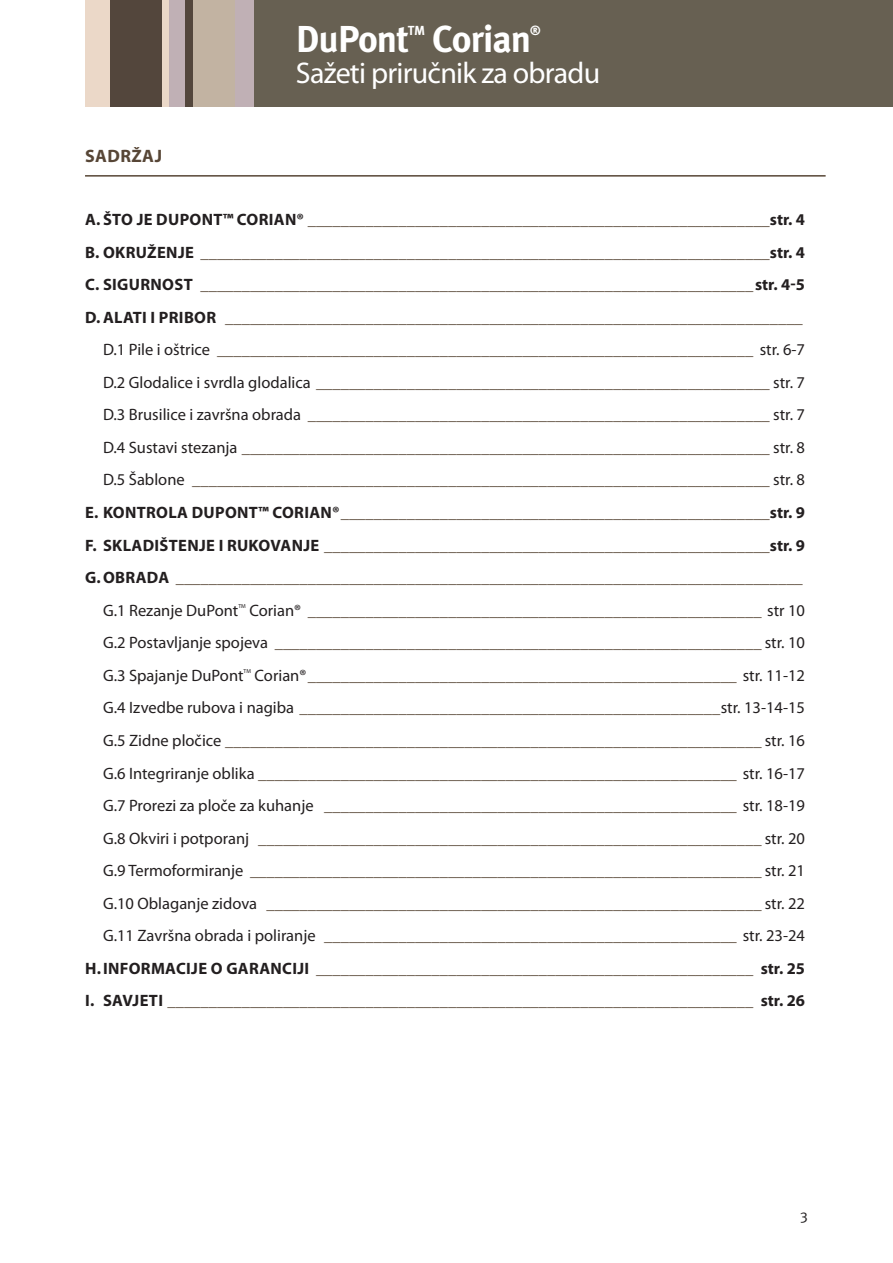
<style>
.page{position:relative;width:893px;height:1263px;background:#fff}
.page>*{position:absolute;margin:0;border:0;box-sizing:border-box;transform-origin:0 0}
.t1{font:700 37.5px "Meta Plus";letter-spacing:-.025em;color:#fff}
.t2{font:30px "Myriad Pro";letter-spacing:-.025em;color:#fff}
.t3{font:700 18px "Myriad Pro";letter-spacing:.025em;color:#574636}
.t4{font:700 16.5px/32.5px "Myriad Pro";letter-spacing:.02em;color:#574636;text-align:justify}
.t5{font:16.5px "Myriad Pro";color:#231f20}
.t6{font:700 16.5px "Myriad Pro";color:#231f20}
.t7{font:15px "Meta Normal";color:#231f20}
.t8{font:700 13.2px "Meta Plus";color:#fff}
.t9{font:5.7px "Myriad Pro";color:#231f20}
.s1{color:#231f20}
.s2{font-weight:400;color:#231f20}
</style>
<div class="page">
<div style="left:254px;top:0;width:639px;height:106px;background:#676052"></div>
<div style="left:109px;top:0;width:53px;height:106px;background:#53463c"></div>
<div style="left:184px;top:0;width:9px;height:106px;background:#53463c"></div>
<div style="left:193px;top:0;width:42px;height:106px;background:#c2b3a2"></div>
<div style="left:168px;top:0;width:16px;height:106px;background:#c0b0b5"></div>
<div style="left:235px;top:0;width:19px;height:106px;background:#c0b0b5"></div>
<div style="left:162px;top:0;width:6px;height:106px;background:#ebd8c8"></div>
<div style="left:85px;top:0;width:24px;height:106px;background:#ebd8c8"></div>
<hr style="left:85px;top:175px;width:741px;height:2px;background:#574636">
<p class="t3" style="left:85px;top:145px;width:78px">SAD RŽAJ</p>
<h1 class="t1" style="left:296px;top:17px;width:114px">DuPont</h1>
<p class="t8" style="left:408px;top:23px;width:19px">TM</p>
<h1 class="t1" style="left:432px;top:17px;width:100px">Corian</h1>
<p class="t8" style="left:530px;top:23px;width:12px">®</p>
<h2 class="t2" style="left:296px;top:55px;width:306px">Sažeti priručnik za obradu</h2>
<p class="t4" style="left:85px;top:203px;width:721px"><span class="s1">A. ŠTO JE DUPONT™ CORIAN®</span> ________________________________________________________<span class="s1">STR. 4</span></p>
<p class="t4" style="left:85px;top:235px;width:721px"><span class="s1">B. OKRUŽENJE</span> _____________________________________________________________________<span class="s1">STR. 4</span></p>
<p class="t4" style="left:85px;top:268px;width:721px"><span class="s1">C. SIGURNOST</span> ___________________________________________________________________<span class="s1">STR. 4-5</span></p>
<p class="t4" style="left:85px;top:300px;width:719px"><span class="s1">D. ALATI I P RIBOR</span> ______________________________________________________________________</p>
<p class="t4" style="left:103px;top:333px;width:703px"><span class="s2">D.1 Pile i oštrice</span> _________________________________________________________________ <span class="s2">str. 6-7</span></p>
<p class="t4" style="left:103px;top:365px;width:703px"><span class="s2">D.2 Glodalice i svrdla glodalica</span> _______________________________________________________ <span class="s2">str. 7</span></p>
<p class="t4" style="left:103px;top:398px;width:703px"><span class="s2">D.3 Brusilice i završna obrada</span> ________________________________________________________ <span class="s2">str. 7</span></p>
<p class="t4" style="left:103px;top:430px;width:703px"><span class="s2">D.4 Sustavi stezanja</span> ________________________________________________________________ <span class="s2">str. 8</span></p>
<p class="t4" style="left:103px;top:463px;width:703px"><span class="s2">D.5 Šablone</span> ______________________________________________________________________ <span class="s2">str. 8</span></p>
<p class="t4" style="left:85px;top:496px;width:721px"><span class="s1">E. KONTROLA DUPONT™ CORIAN®</span>____________________________________________________<span class="s1">STR. 9</span></p>
<p class="t4" style="left:85px;top:528px;width:721px"><span class="s1">F. SKLAD IŠTENJE I RUKOVANJE</span> ______________________________________________________<span class="s1">STR. 9</span></p>
<p class="t6" style="left:85px;top:567px;width:55px">G. OB RADA</p>
<p class="t4" style="left:176px;top:561px;width:628px">____________________________________________________________________________</p>
<p class="t5" style="left:103px;top:600px;width:137px">G.1 Rezanje DuPont</p>
<p class="t9" style="left:238px;top:603px;width:9px">TM</p>
<p class="t4" style="left:103px;top:593px;width:703px;text-indent:146px"><span class="s2">Corian®</span> _______________________________________________________ <span class="s2">str 10<br>G.2 Postavljanje spojeva</span> ___________________________________________________________ <span class="s2">str. 10<br>G.3 Spajanje DuPont</span></p>
<p class="t9" style="left:244px;top:668px;width:9px">TM</p>
<p class="t4" style="left:85px;top:658px;width:721px;text-align:right"><span class="s2">Corian®</span>____________________________________________________ <span class="s2">str. 11-12<br>G.4 Izvedbe rubova i nagiba</span> ___________________________________________________<span class="s2">str. 13-14-15<br>G.5 Zidne pločice</span> _________________________________________________________________ <span class="s2">str. 16<br>G.6 Integriranje oblika</span> __________________________________________________________ <span class="s2">str. 16-17<br>G.7 Prorezi za ploče za kuhanje</span> __________________________________________________ <span class="s2">str. 18-19<br>G.8 Okviri i potporanj</span> _____________________________________________________________ <span class="s2">str. 20<br>G.9 Termoformiranje</span> ______________________________________________________________ <span class="s2">str. 21<br>G.10 Oblaganje zidova</span> ____________________________________________________________ <span class="s2">str. 22<br>G.11 Završna obrada i poliranje</span> __________________________________________________ <span class="s2">str. 23-24<br></span><span class="s1">H. INFORMAC IJE O GARANC IJI</span> _____________________________________________________ <span class="s1">STR. 25<br>I. SAVJETI</span> _______________________________________________________________________ <span class="s1">STR. 26</span></p>
<p class="t7" style="left:800px;top:1206px;width:9px">3</p>
</div>
